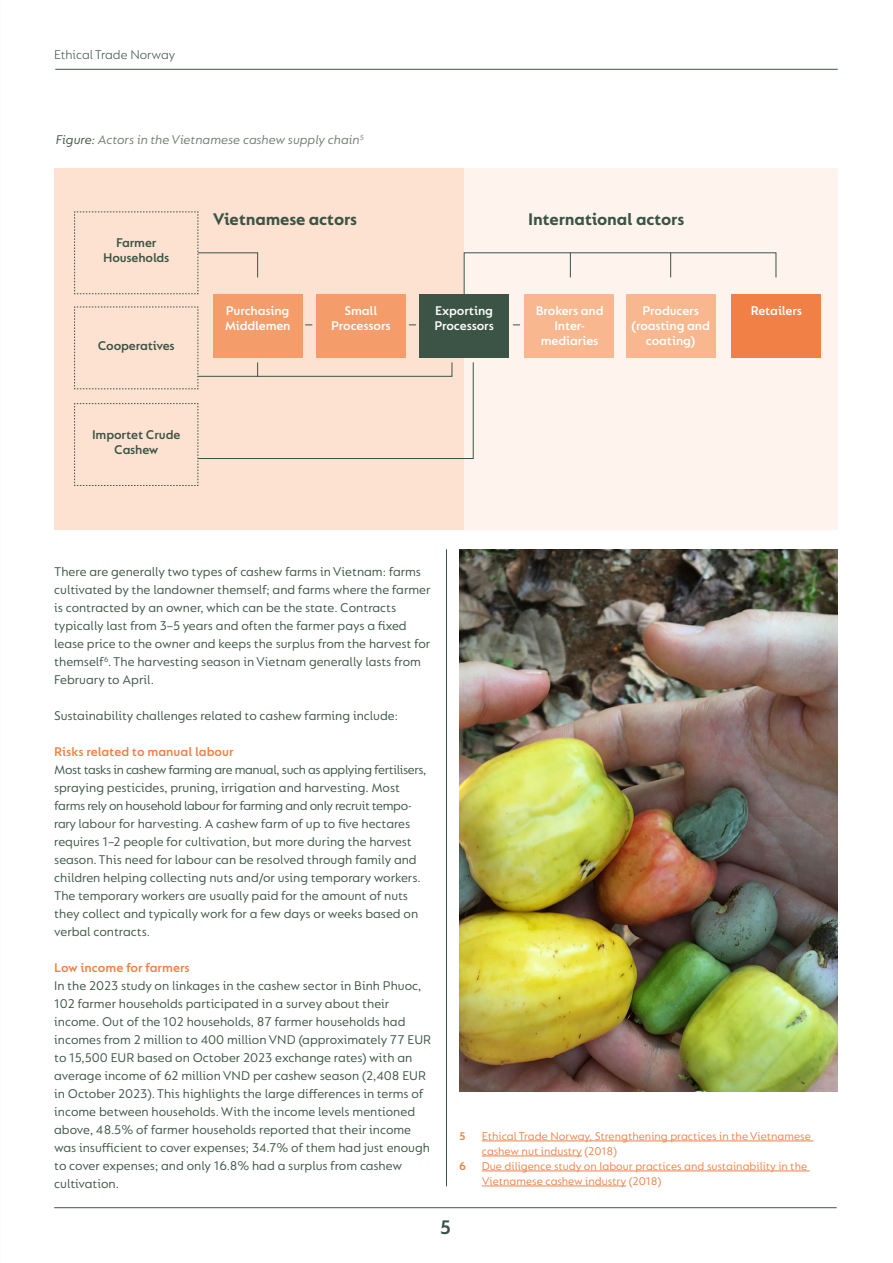
<style>
.page{position:relative;width:893px;height:1263px;background:#fff}
.page>*{position:absolute;margin:0;border:0;box-sizing:border-box;transform-origin:0 0}
.t1{font:600 21px "FS Lucas Pro";color:#3b5445}
.t2{font:700 18px "FS Lucas Pro";letter-spacing:-.01em;color:#3b5445}
.t3{font:13.5px/18px "FS Lucas Pro";color:#3b5445}
.t4{font:600 13.5px/15px "FS Lucas Pro";letter-spacing:-.01em;color:#fff;text-align:center}
.t5{font:600 13.5px/15px "FS Lucas Pro";letter-spacing:-.01em;color:#3b5445;text-align:center}
.t6{font:italic 13.5px "FS Lucas Pro";color:#6f7c6f}
.t7{font:600 13.5px "FS Lucas Pro";color:#f08046}
.t8{font:300 13.5px "FS Lucas Pro";color:#3b5445}
.t9{font:12px/15px "FS Lucas Pro";color:#f08046}
.t10{font:600 12px "FS Lucas Pro";color:#f08046}
.s1{color:#3b5445}
</style>
<div class="page">
<div style="left:55px;top:168px;width:783px;height:361px;background:#fef4ed"></div>
<div style="left:55px;top:168px;width:409px;height:361px;background:#fde2d1"></div>
<img style="left:459px;top:549px;width:379px;height:542px">
<div style="left:213px;top:294px;width:89px;height:63px;background:#f49c6a"></div>
<div style="left:316px;top:294px;width:90px;height:63px;background:#f49c6a"></div>
<div style="left:419px;top:294px;width:90px;height:63px;background:#3b5445"></div>
<div style="left:524px;top:294px;width:89px;height:63px;background:#f8b78f"></div>
<div style="left:626px;top:294px;width:89px;height:63px;background:#f8b78f"></div>
<div style="left:731px;top:294px;width:90px;height:63px;background:#f08046"></div>
<hr style="left:446px;top:549px;width:1px;height:637px;background:#3b5445">
<svg style="left:74px;top:211px;width:184px;height:83px"></svg>
<svg style="left:74px;top:307px;width:400px;height:179px"></svg>
<svg style="left:463px;top:252px;width:314px;height:43px"></svg>
<hr style="left:482px;top:1140px;width:331px;height:1px;background:#f08046">
<hr style="left:482px;top:1155px;width:100px;height:1px;background:#f08046">
<hr style="left:482px;top:1170px;width:328px;height:1px;background:#f08046">
<hr style="left:482px;top:1185px;width:144px;height:1px;background:#f08046">
<hr style="left:55px;top:69px;width:783px;height:1px;background:#3b5445">
<hr style="left:54px;top:1207px;width:783px;height:1px;background:#3b5445">
<p class="t8" style="left:54px;top:47px;width:122px">Ethical Trade Norway</p>
<p class="t6" style="left:56px;top:132px;width:310px"><span class="s1">Figure:</span> Actors in the Vietnamese cashew supply chain<sup>5</sup></p>
<p class="t5" style="left:103px;top:235px;width:68px">Farmer<br>Households</p>
<p class="t5" style="left:98px;top:338px;width:78px">Cooperatives</p>
<p class="t5" style="left:92px;top:426px;width:90px">Importet Crude<br>Cashew</p>
<h2 class="t2" style="left:213px;top:209px;width:146px">Vietnamese actors</h2>
<h2 class="t2" style="left:528px;top:209px;width:158px">International actors</h2>
<p class="t4" style="left:225px;top:303px;width:67px;text-align:left">Purchasing<br>Middlemen</p>
<p class="t4" style="left:331px;top:303px;width:61px">Small<br>Processors</p>
<p class="t4" style="left:434px;top:303px;width:61px;text-align:left">Exporting<br>Processors</p>
<p class="t4" style="left:536px;top:303px;width:69px">Brokers and<br>Inter&shy;mediaries</p>
<p class="t4" style="left:631px;top:303px;width:80px">Producers (roasting and coating)</p>
<p class="t4" style="left:751px;top:303px;width:53px">Retailers</p>
<p class="t3" style="left:54px;top:562px;width:378px">There are generally two types of cashew farms in Vietnam: farms cultivated by the landowner themself; and farms where the farmer is contracted by an owner, which can be the state. Contracts typically last from 3–5 years and often the farmer pays a fixed lease price to the owner and keeps the surplus from the harvest for themself<sup>6</sup>. The harvesting season in Vietnam generally lasts from February to April.</p>
<p class="t3" style="left:54px;top:706px;width:345px">Sustainability challenges related to cashew farming include:</p>
<p class="t7" style="left:54px;top:744px;width:181px">Risks related to manual labour</p>
<p class="t3" style="left:54px;top:760px;width:374px">Most tasks in cashew farming are manual, such as applying fertilisers, spraying pesticides, pruning, irrigation and harvesting. Most farms rely on household labour for farming and only recruit tempo&shy;rary labour for harvesting. A cashew farm of up to five hectares requires 1–2 people for cultivation, but more during the harvest season. This need for labour can be resolved through family and children helping collecting nuts and/or using temporary workers.<br>The temporary workers are usually paid for the amount of nuts they collect and typically work for a few days or weeks based on verbal contracts.</p>
<p class="t7" style="left:54px;top:960px;width:137px">Low income for farmers</p>
<p class="t3" style="left:54px;top:976px;width:378px">In the 2023 study on linkages in the cashew sector in Binh Phuoc, 102 farmer households participated in a survey about their income. Out of the 102 households, 87 farmer households had incomes from 2 million to 400 million VND (approximately 77 EUR to 15,500 EUR based on October 2023 exchange rates) with an average income of 62 million VND per cashew season (2,408 EUR in October 2023). This highlights the large differences in terms of income between households. With the income levels mentioned above, 48.5% of farmer households reported that their income was insufficient to cover expenses; 34.7% of them had just enough to cover expenses; and only 16.8% had a surplus from cashew cultivation.</p>
<p class="t10" style="left:459px;top:1129px;width:8px">5</p>
<p class="t9" style="left:482px;top:1128px;width:331px">Ethical Trade Norway, Strengthening practices in the Vietnamese cashew nut industry (2018)</p>
<p class="t10" style="left:459px;top:1159px;width:8px">6</p>
<p class="t9" style="left:482px;top:1158px;width:327px">Due diligence study on labour practices and sustainability in the<br>Vietnamese cashew industry (2018)</p>
<h1 class="t1" style="left:440px;top:1215px;width:13px">5</h1>
</div>
